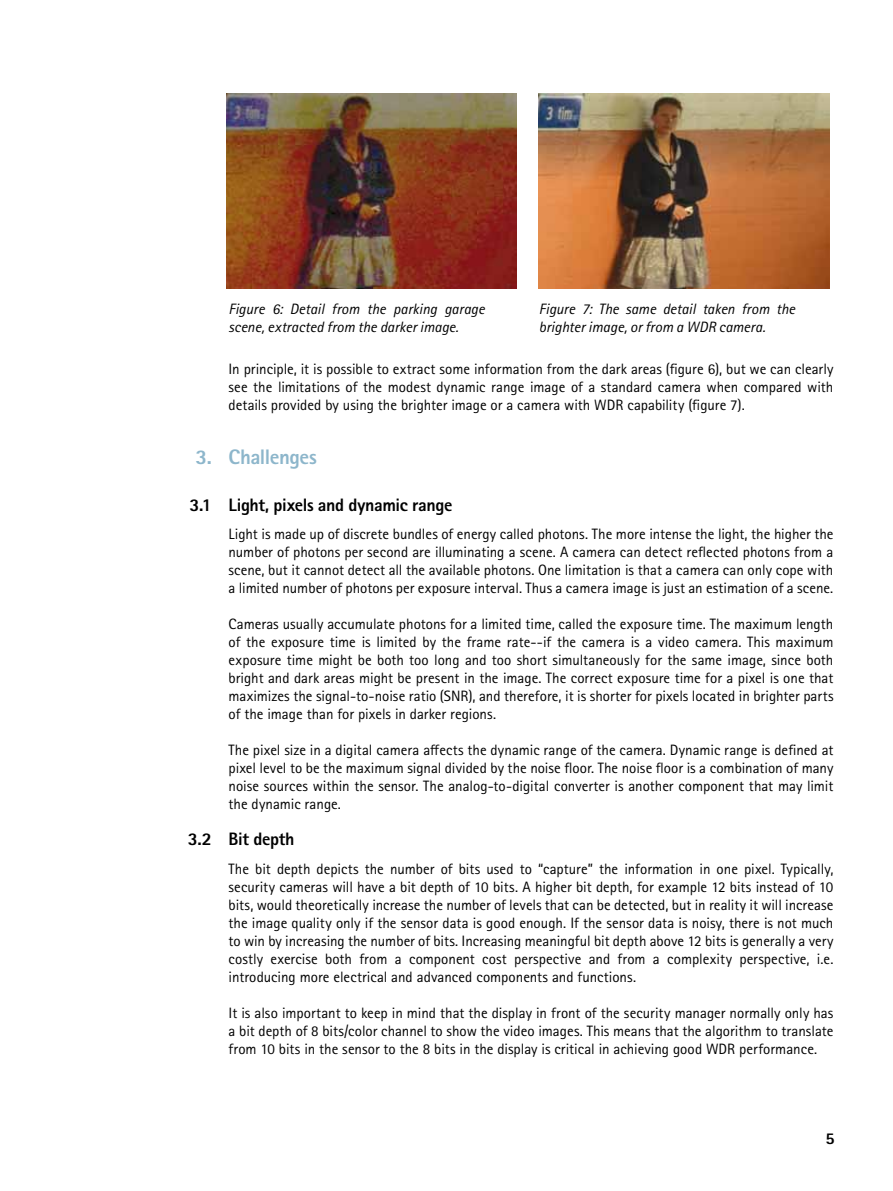
<style>
.page{position:relative;width:893px;height:1191px;background:#fff}
.page>*{position:absolute;margin:0;border:0;box-sizing:border-box;transform-origin:0 0}
.t1{font:800 21px "Rotis Sans Serif Pro";letter-spacing:-.02em;color:#8db6cb}
.t2{font:800 18px "Rotis Sans Serif Pro";letter-spacing:-.02em;color:#000}
.t3{font:800 16.5px "Rotis Sans Serif Pro";color:#000}
.t4{font:15px/18px "Rotis Sans Serif Pro";color:#000;text-align:justify}
.t5{font:italic 15px/18px "Rotis Sans Serif Pro";color:#000}
</style>
<div class="page">
<img style="left:226px;top:94px;width:290px;height:195px">
<img style="left:539px;top:94px;width:290px;height:195px">
<p class="t5" style="left:229px;top:300px;width:258px">Figure 6: Detail from the parking garage scene, extracted from the darker image.</p>
<p class="t5" style="left:539px;top:300px;width:258px">Figure 7: The same detail taken from the brighter image, or from a WDR camera.</p>
<p class="t4" style="left:229px;top:360px;width:606px">In principle, it is possible to extract some information from the dark areas (figure 6), but we can clearly see the limitations of the modest dynamic range image of a standard camera when compared with details provided by using the brighter image or a camera with WDR capability (figure 7).</p>
<h1 class="t1" style="left:196px;top:443px;width:123px">3. Challenges</h1>
<p class="t2" style="left:190px;top:493px;width:264px">3.1 Light, pixels and dynamic range</p>
<p class="t4" style="left:229px;top:525px;width:606px">Light is made up of discrete bundles of energy called photons. The more intense the light, the higher the number of photons per second are illuminating a scene. A camera can detect reflected photons from a scene, but it cannot detect all the available photons. One limitation is that a camera can only cope with a limited number of photons per exposure interval. Thus a camera image is just an estimation of a scene.</p>
<p class="t4" style="left:229px;top:615px;width:606px">Cameras usually accumulate photons for a limited time, called the exposure time. The maximum length of the exposure time is limited by the frame rate--if the camera is a video camera. This maximum exposure time might be both too long and too short simultaneously for the same image, since both bright and dark areas might be present in the image. The correct exposure time for a pixel is one that maximizes the signal-to-noise ratio (SNR), and therefore, it is shorter for pixels located in brighter parts of the image than for pixels in darker regions.</p>
<p class="t4" style="left:229px;top:741px;width:606px">The pixel size in a digital camera affects the dynamic range of the camera. Dynamic range is defined at pixel level to be the maximum signal divided by the noise floor. The noise floor is a combination of many noise sources within the sensor. The analog-to-digital converter is another component that may limit the dynamic range.</p>
<p class="t2" style="left:188px;top:828px;width:108px">3.2 Bit depth</p>
<p class="t4" style="left:229px;top:860px;width:606px">The bit depth depicts the number of bits used to “capture” the information in one pixel. Typically, security cameras will have a bit depth of 10 bits. A higher bit depth, for example 12 bits instead of 10 bits, would theoretically increase the number of levels that can be detected, but in reality it will increase the image quality only if the sensor data is good enough. If the sensor data is noisy, there is not much to win by increasing the number of bits. Increasing meaningful bit depth above 12 bits is generally a very costly exercise both from a component cost perspective and from a complexity perspective, i.e. introducing more electrical and advanced components and functions.</p>
<p class="t4" style="left:229px;top:1004px;width:606px">It is also important to keep in mind that the display in front of the security manager normally only has a bit depth of 8 bits/color channel to show the video images. This means that the algorithm to translate from 10 bits in the sensor to the 8 bits in the display is critical in achieving good WDR performance.</p>
<p class="t3" style="left:825px;top:1128px;width:11px">5</p>
</div>
